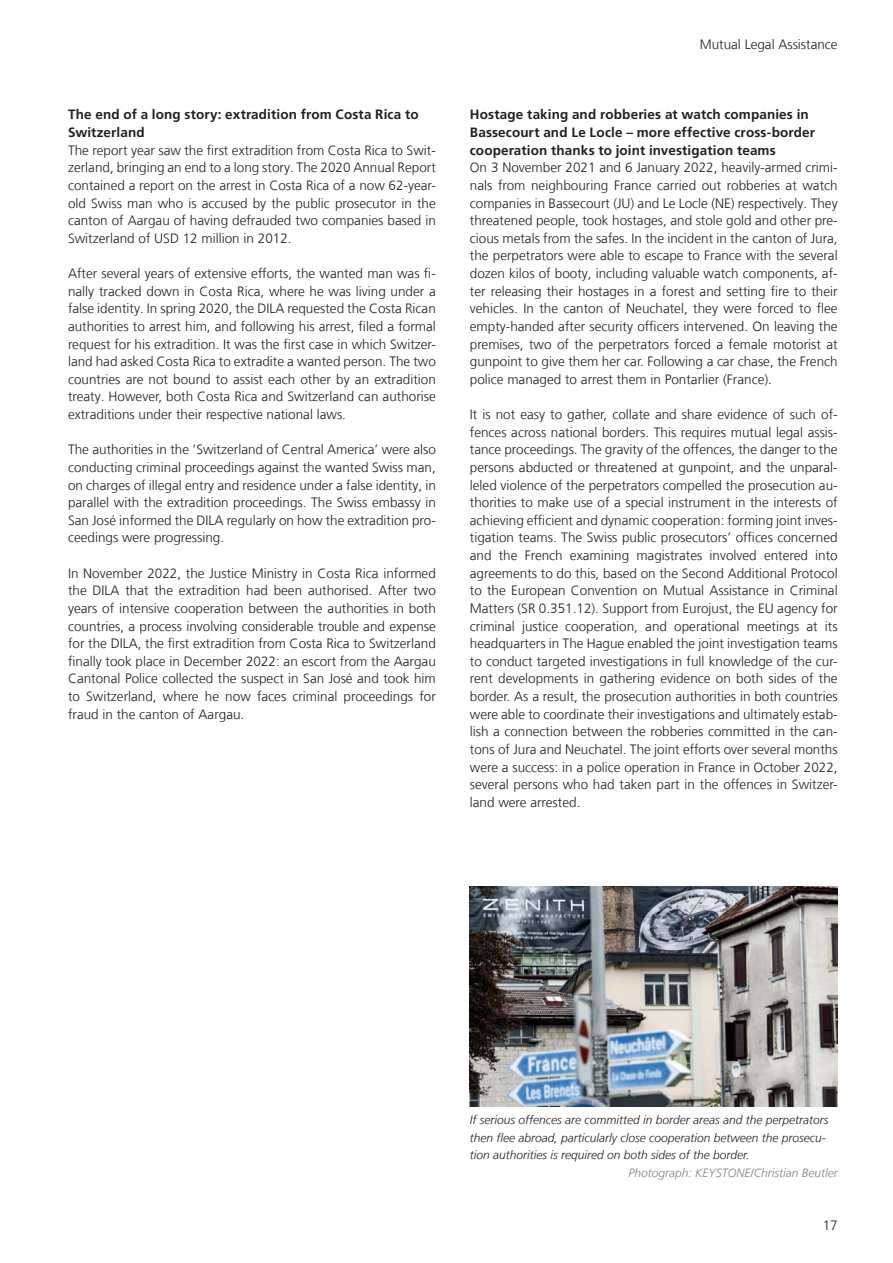
<style>
.page{position:relative;width:893px;height:1263px;background:#fff}
.page>*{position:absolute;margin:0;border:0;box-sizing:border-box;transform-origin:0 0}
.Grundtext{font:300 13.5px/17.7px "Frutiger LT Com";color:#231f20;text-align:justify}
.ut__ohne_Nummerierun{font:700 13.5px/17.7px "Frutiger LT Com";letter-spacing:.01em;color:#231f20}
.Legende{font:italic 300 12px "Frutiger LT Com";color:#231f20}
.Legende-2{font:italic 300 12px "Frutiger LT Com";color:#808285}
</style>
<div class="page">
<img style="left:470px;top:886px;width:368px;height:220px">
<p class="ut__ohne_Nummerierun" style="left:68px;top:106px;width:352px">The end of a long story: extradition from Costa Rica to<br>Switzerland</p>
<p class="Grundtext" style="left:68px;top:141px;width:369px">The report year saw the first extradition from Costa Rica to Swit&shy;zerland, bringing an end to a long story. The 2020 Annual Report contained a report on the arrest in Costa Rica of a now 62-year&shy;old Swiss man who is accused by the public prosecutor in the canton of Aargau of having defrauded two companies based in Switzerland of USD 12 million in 2012.</p>
<p class="Grundtext" style="left:68px;top:265px;width:369px">After several years of extensive efforts, the wanted man was fi&shy;nally tracked down in Costa Rica, where he was living under a false identity. In spring 2020, the DILA requested the Costa Rican authorities to arrest him, and following his arrest, filed a formal request for his extradition. It was the first case in which Switzer&shy;land had asked Costa Rica to extradite a wanted person. The two countries are not bound to assist each other by an extradition treaty. However, both Costa Rica and Switzerland can authorise extraditions under their respective national laws.</p>
<p class="Grundtext" style="left:68px;top:441px;width:369px">The authorities in the ‘Switzerland of Central America’ were also conducting criminal proceedings against the wanted Swiss man, on charges of illegal entry and residence under a false identity, in parallel with the extradition proceedings. The Swiss embassy in San José informed the DILA regularly on how the extradition pro&shy;ceedings were progressing.</p>
<p class="Grundtext" style="left:68px;top:564px;width:369px">In November 2022, the Justice Ministry in Costa Rica informed the DILA that the extradition had been authorised. After two years of intensive cooperation between the authorities in both countries, a process involving considerable trouble and expense for the DILA, the first extradition from Costa Rica to Switzerland finally took place in December 2022: an escort from the Aargau Cantonal Police collected the suspect in San José and took him to Switzerland, where he now faces criminal proceedings for fraud in the canton of Aargau.</p>
<p class="Grundtext" style="left:700px;top:35px;width:140px">Mutual Legal Assistance</p>
<p class="ut__ohne_Nummerierun" style="left:470px;top:106px;width:347px">Hostage taking and robberies at watch companies in<br>Bassecourt and Le Locle – more effective cross-border cooperation thanks to joint investigation teams</p>
<p class="Grundtext" style="left:470px;top:159px;width:369px">On 3 November 2021 and 6 January 2022, heavily-armed crimi&shy;nals from neighbouring France carried out robberies at watch companies in Bassecourt (JU) and Le Locle (NE) respectively. They threatened people, took hostages, and stole gold and other pre&shy;cious metals from the safes. In the incident in the canton of Jura, the perpetrators were able to escape to France with the several dozen kilos of booty, including valuable watch components, af&shy;ter releasing their hostages in a forest and setting fire to their vehicles. In the canton of Neuchatel, they were forced to flee empty-handed after security officers intervened. On leaving the premises, two of the perpetrators forced a female motorist at gunpoint to give them her car. Following a car chase, the French police managed to arrest them in Pontarlier (France).</p>
<p class="Grundtext" style="left:470px;top:406px;width:369px">It is not easy to gather, collate and share evidence of such of&shy;fences across national borders. This requires mutual legal assis&shy;tance proceedings. The gravity of the offences, the danger to the persons abducted or threatened at gunpoint, and the unparal&shy;leled violence of the perpetrators compelled the prosecution au&shy;thorities to make use of a special instrument in the interests of achieving efficient and dynamic cooperation: forming joint inves&shy;tigation teams. The Swiss public prosecutors’ offices concerned and the French examining magistrates involved entered into agreements to do this, based on the Second Additional Protocol to the European Convention on Mutual Assistance in Criminal Matters (SR 0.351.12). Support from Eurojust, the EU agency for criminal justice cooperation, and operational meetings at its headquarters in The Hague enabled the joint investigation teams to conduct targeted investigations in full knowledge of the cur&shy;rent developments in gathering evidence on both sides of the border. As a result, the prosecution authorities in both countries were able to coordinate their investigations and ultimately estab&shy;lish a connection between the robberies committed in the can&shy;tons of Jura and Neuchatel. The joint efforts over several months were a success: in a police operation in France in October 2022, several persons who had taken part in the offences in Switzer&shy;land were arrested.</p>
<p class="Legende" style="left:470px;top:1113px;width:360px">If serious offences are committed in border areas and the perpetrators</p>
<p class="Legende" style="left:470px;top:1130px;width:358px">then flee abroad, particularly close cooperation between the prosecu-</p>
<p class="Legende" style="left:470px;top:1148px;width:281px">tion authorities is required on both sides of the border.</p>
<p class="Legende-2" style="left:628px;top:1166px;width:211px">Photograph: KEYSTONE/Christian Beutler</p>
<p class="Grundtext" style="left:823px;top:1216px;width:17px">17</p>
</div>
